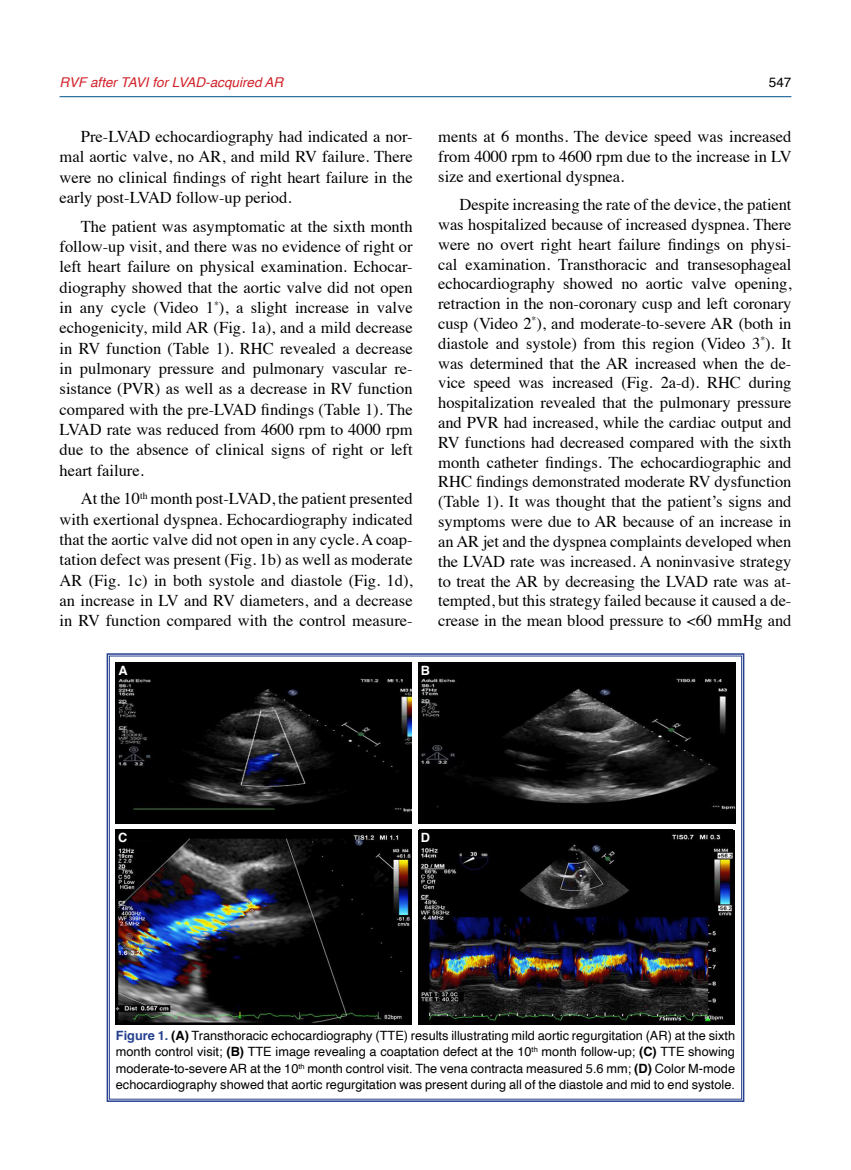
<style>
.page{position:relative;width:851px;height:1170px;background:#fff}
.page>*{position:absolute;margin:0;border:0;box-sizing:border-box;transform-origin:0 0}
.t1{font:16.5px/19.8px "Times";color:#000;text-align:justify}
.t2{font:italic 13.5px "Helvetica";color:#d2232a}
.t3{font:13.5px "Helvetica";color:#000}
.t4{font:12.75px/16.5px "Helvetica";color:#000;text-align:justify}
.t5{font:700 12.75px "Helvetica";color:#fff}
.s1{font-weight:700;color:#25408f}
.s2{font-weight:700}
</style>
<div class="page">
<hr style="left:60px;top:96px;width:731px;height:1px;background:#00508a">
<svg style="left:106px;top:653px;width:639px;height:449px"></svg>
<img style="left:116px;top:662px;width:295px;height:161px">
<img style="left:418px;top:662px;width:317px;height:161px">
<img style="left:116px;top:829px;width:295px;height:195px">
<img style="left:420px;top:829px;width:312px;height:195px">
<p class="t2" style="left:60px;top:71px;width:225px">RVF after TAVI for LVAD-acquired AR</p>
<p class="t3" style="left:768px;top:72px;width:24px">547</p>
<p class="t1" style="left:60px;top:125px;width:354px;line-height:20.2px;text-indent:21px">Pre-LVAD echocardiography had indicated a nor&shy;mal aortic valve, no AR, and mild RV failure. There were no clinical findings of right heart failure in the early post-LVAD follow-up period.</p>
<p class="t1" style="left:60px;top:215px;width:354px;line-height:20.2px;text-indent:21px">The patient was asymptomatic at the sixth month follow-up visit, and there was no evidence of right or left heart failure on physical examination. Echocar&shy;diography showed that the aortic valve did not open in any cycle (Video 1<sup>*</sup>), a slight increase in valve echogenicity, mild AR (Fig. 1a), and a mild decrease in RV function (Table 1). RHC revealed a decrease in pulmonary pressure and pulmonary vascular re&shy;sistance (PVR) as well as a decrease in RV function compared with the pre-LVAD findings (Table 1). The LVAD rate was reduced from 4600 rpm to 4000 rpm due to the absence of clinical signs of right or left heart failure.</p>
<p class="t1" style="left:60px;top:487px;width:354px;line-height:20.2px;text-indent:21px">At the 10<sup>th</sup> month post-LVAD, the patient presented with exertional dyspnea. Echocardiography indicated that the aortic valve did not open in any cycle. A coap&shy;tation defect was present (Fig. 1b) as well as moderate AR (Fig. 1c) in both systole and diastole (Fig. 1d), an increase in LV and RV diameters, and a decrease in RV function compared with the control measure-</p>
<p class="t1" style="left:438px;top:125px;width:355px">ments at 6 months. The device speed was increased from 4000 rpm to 4600 rpm due to the increase in LV size and exertional dyspnea.</p>
<p class="t1" style="left:438px;top:193px;width:355px;text-indent:21px">Despite increasing the rate of the device, the patient was hospitalized because of increased dyspnea. There were no overt right heart failure findings on physi&shy;cal examination. Transthoracic and transesophageal echocardiography showed no aortic valve opening, retraction in the non-coronary cusp and left coronary cusp (Video 2<sup>*</sup>), and moderate-to-severe AR (both in diastole and systole) from this region (Video 3<sup>*</sup>). It was determined that the AR increased when the de&shy;vice speed was increased (Fig. 2a-d). RHC during hospitalization revealed that the pulmonary pressure and PVR had increased, while the cardiac output and RV functions had decreased compared with the sixth month catheter findings. The echocardiographic and RHC findings demonstrated moderate RV dysfunction (Table 1). It was thought that the patient’s signs and symptoms were due to AR because of an increase in an AR jet and the dyspnea complaints developed when the LVAD rate was increased. A noninvasive strategy to treat the AR by decreasing the LVAD rate was at&shy;tempted, but this strategy failed because it caused a de&shy;crease in the mean blood pressure to &lt;60 mmHg and</p>
<p class="t5" style="left:118px;top:660px;width:11px">A</p>
<p class="t5" style="left:421px;top:660px;width:11px">B</p>
<p class="t5" style="left:118px;top:827px;width:11px">C</p>
<p class="t5" style="left:421px;top:827px;width:11px">D</p>
<p class="t4" style="left:116px;top:1027px;width:620px"><span class="s1">Figure 1.</span> <span class="s2">(A)</span> Transthoracic echocardiography (TTE) results illustrating mild aortic regurgitation (AR) at the sixth month control visit; <span class="s2">(B)</span> TTE image revealing a coaptation defect at the 10<sup>th</sup> month follow-up; <span class="s2">(C)</span> TTE showing moderate-to-severe AR at the 10<sup>th</sup> month control visit. The vena contracta measured 5.6 mm; <span class="s2">(D)</span> Color M-mode echocardiography showed that aortic regurgitation was present during all of the diastole and mid to end systole.</p>
</div>
